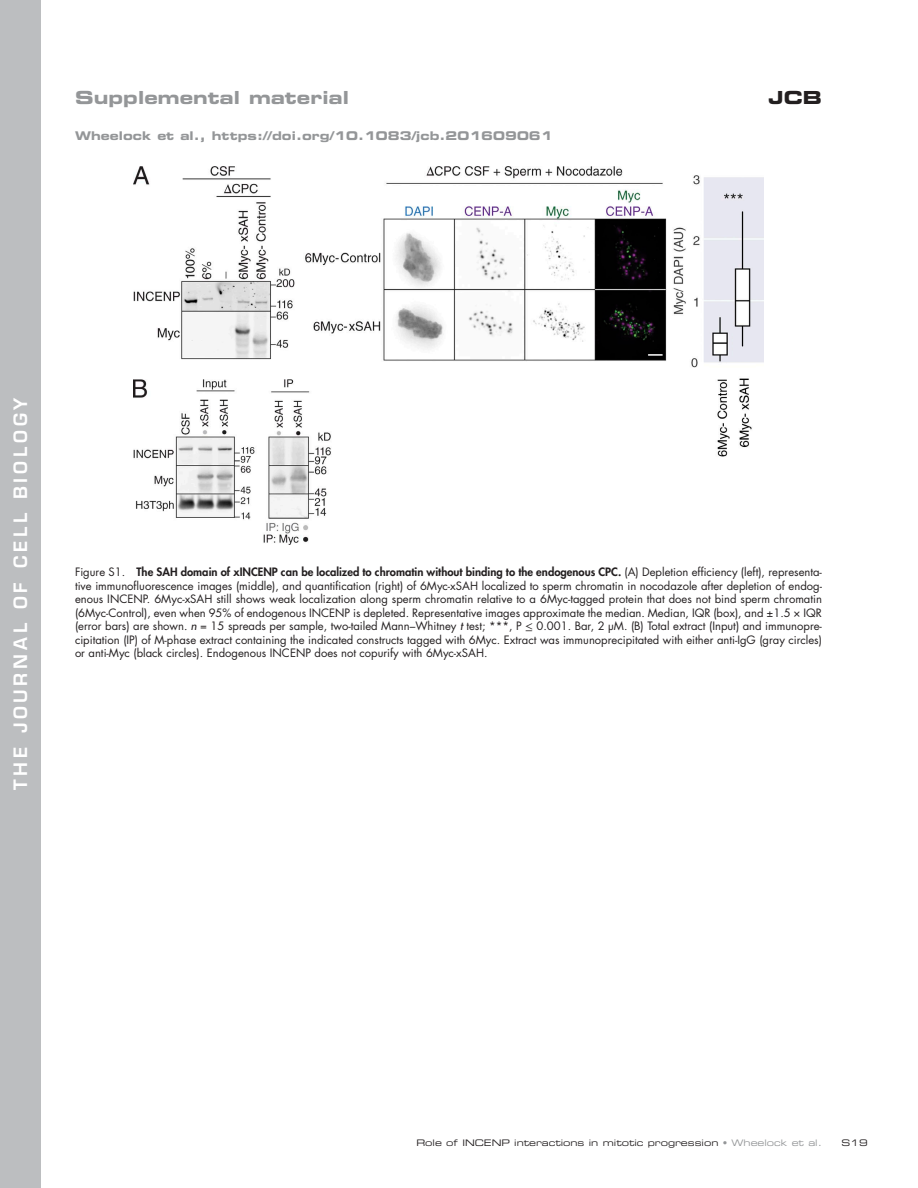
<style>
.page{position:relative;width:918px;height:1188px;background:#fff}
.page>*{position:absolute;margin:0;border:0;box-sizing:border-box;transform-origin:0 0}
.t1{font:600 18px "Eurostile LT Std";letter-spacing:.205em;color:#fff}
.t2{font:18px "Eurostile LT Std Bold Ex 2";letter-spacing:.005em;color:#949698}
.t3{font:18px "Eurostile LT Std Bold Ex 2";color:#231f20}
.t4{font:12px "Eurostile LT Std Bold Ex 2";letter-spacing:.005em;color:#949698}
.t5{font:11.25px/13.5px "Futura Std";color:#231f20;text-align:justify}
.t6{font:9px "Eurostile LT Std Ex 2";color:#231f20}
.s1{font-weight:800}
.s2{font-weight:500;font-style:italic}
.s3{font-family:"STIX General"}
.s4{color:#949698}
</style>
<div class="page">
<div style="left:0;top:0;width:40px;height:1188px;background:#bcbec0"></div>
<img style="left:133px;top:166px;width:631px;height:379px">
<h1 class="t2" style="left:75px;top:85px;width:275px">Supplemental material</h1>
<p class="t4" style="left:75px;top:127px;width:479px">Wheelock et al., https://doi.org/10.1083/jcb.201609061</p>
<h1 class="t3" style="left:769px;top:84px;width:55px">JCB</h1>
<h1 class="t1" style="left:9px;top:790px;width:395px;rotate:-90deg">THE JOURNAL OF CELL BIOLOGY</h1>
<p class="t5" style="left:75px;top:566px;width:749px">Figure S1. <span class="s1">The SAH domain of xINCENP can be localized to chromatin without binding to the endogenous CPC.</span> (A) Depletion efficiency (left), representa&shy;tive immunofluorescence images (middle), and quantification (right) of 6Myc-xSAH localized to sperm chromatin in nocodazole after depletion of endog&shy;enous INCENP. 6Myc-xSAH still shows weak localization along sperm chromatin relative to a 6Myc-tagged protein that does not bind sperm chromatin (6Myc-Control), even when 95% of endogenous INCENP is depleted. Representative images approximate the median. Median, IQR (box), and ±1.5 × IQR (error bars) are shown<span class="s2">. n</span> = 15 spreads per sample, two-tailed Mann–Whitney <span class="s2">t</span> test; ***, P <span class="s3">≤</span> 0.001. Bar, 2 µM. (B) Total extract (Input) and immunopre&shy;cipitation (IP) of M-phase extract containing the indicated constructs tagged with 6Myc. Extract was immunoprecipitated with either anti-IgG (gray circles) or anti-Myc (black circles). Endogenous INCENP does not copurify with 6Myc-xSAH.</p>
<p class="t6" style="left:416px;top:1136px;width:407px">Role of INCENP interactions in mitotic progression <span class="s4">• Wheelock et al.</span></p>
<p class="t6" style="left:842px;top:1136px;width:28px">S19</p>
</div>
